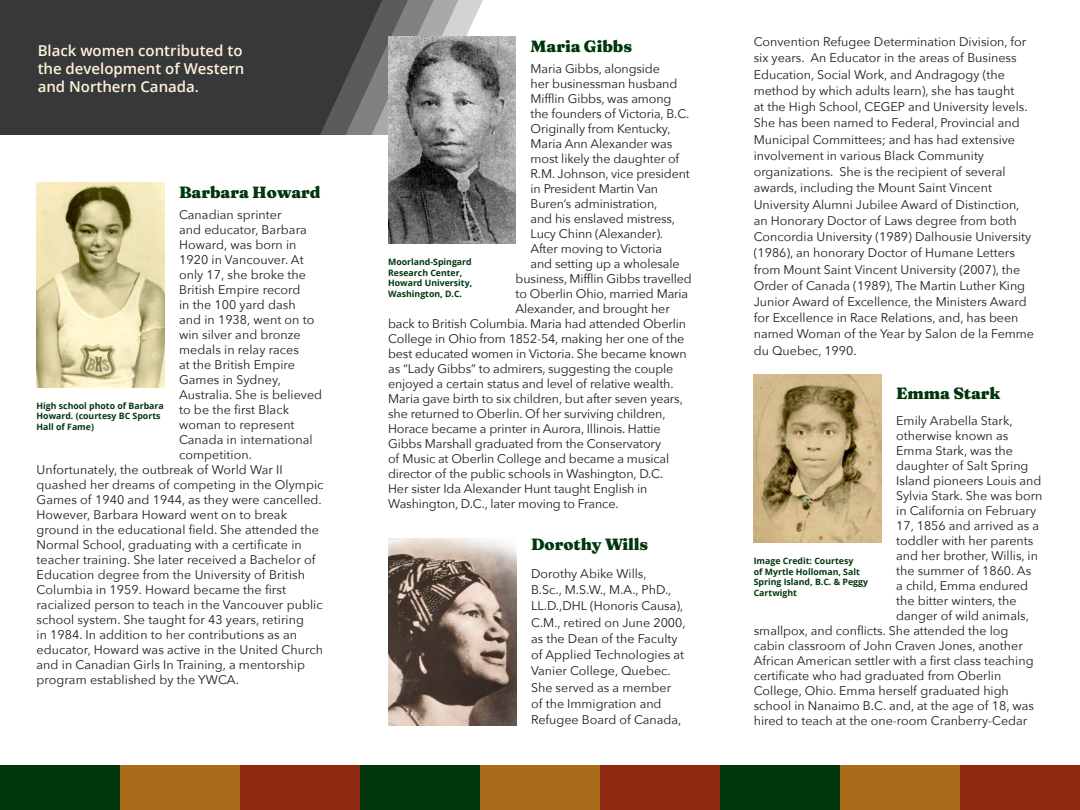
<style>
.page{position:relative;width:1080px;height:810px;background:#fff}
.page>*{position:absolute;margin:0;border:0;box-sizing:border-box;transform-origin:0 0}
.t1{font:900 16.25px "Fraunces 9 pt";color:#00370c}
.t2{font:600 15px/18px "Open Sans";color:#fff2da}
.t3{font:12.5px/16.2px "Avenir Next";color:#1d1c1a}
.t4{font:700 8.75px/10.5px "Open Sans";color:#00370c}
</style>
<div class="page">
<div style="left:360px;top:765px;width:120px;height:45px;background:#00370c"></div>
<div style="left:480px;top:765px;width:120px;height:45px;background:#a96b19"></div>
<div style="left:600px;top:765px;width:120px;height:45px;background:#8e2811"></div>
<div style="left:0;top:765px;width:120px;height:45px;background:#00370c"></div>
<div style="left:120px;top:765px;width:120px;height:45px;background:#a96b19"></div>
<div style="left:240px;top:765px;width:120px;height:45px;background:#8e2811"></div>
<div style="left:720px;top:765px;width:120px;height:45px;background:#00370c"></div>
<div style="left:840px;top:765px;width:120px;height:45px;background:#a96b19"></div>
<div style="left:960px;top:765px;width:120px;height:45px;background:#8e2811"></div>
<svg style="left:382px;top:0;width:26px;height:135px;background:#727374"></svg>
<svg style="left:0;top:0;width:382px;height:135px;background:#3a3b3c"></svg>
<img style="left:37px;top:182px;width:127px;height:205px">
<img style="left:389px;top:539px;width:127px;height:186px">
<img style="left:388px;top:36px;width:128px;height:207px">
<img style="left:754px;top:375px;width:127px;height:167px">
<p class="t2" style="left:38px;top:42px;width:208px">Black women contributed to the development of Western and Northern Canada.</p>
<h1 class="t1" style="left:179px;top:180px;width:143px">Barbara Howard</h1>
<p class="t3" style="left:179px;top:206px;width:104px">Canadian sprinter</p>
<p class="t3" style="left:179px;top:221px;width:129px">and educator, Barbara</p>
<p class="t3" style="left:179px;top:236px;width:119px">Howard, was born in</p>
<p class="t3" style="left:179px;top:251px;width:126px">1920 in Vancouver. At</p>
<p class="t3" style="left:179px;top:266px;width:128px">only 17, she broke the</p>
<p class="t3" style="left:179px;top:281px;width:123px">British Empire record</p>
<p class="t3" style="left:179px;top:296px;width:118px">in the 100 yard dash</p>
<p class="t3" style="left:179px;top:311px;width:137px">and in 1938, went on to</p>
<p class="t3" style="left:179px;top:326px;width:123px">win silver and bronze</p>
<p class="t3" style="left:179px;top:341px;width:121px">medals in relay races</p>
<p class="t3" style="left:179px;top:356px;width:117px">at the British Empire</p>
<p class="t3" style="left:179px;top:371px;width:103px">Games in Sydney,</p>
<p class="t3" style="left:179px;top:386px;width:145px">Australia. She is believed</p>
<p class="t3" style="left:179px;top:401px;width:112px">to be the first Black</p>
<p class="t3" style="left:179px;top:416px;width:117px">woman to represent</p>
<p class="t3" style="left:179px;top:431px;width:135px">Canada in international</p>
<p class="t3" style="left:179px;top:446px;width:75px">competition.</p>
<p class="t3" style="left:37px;top:461px;width:248px">Unfortunately, the outbreak of World War II</p>
<p class="t3" style="left:37px;top:476px;width:288px">quashed her dreams of competing in the Olympic</p>
<p class="t3" style="left:37px;top:491px;width:287px">Games of 1940 and 1944, as they were cancelled.</p>
<p class="t3" style="left:37px;top:506px;width:252px">However, Barbara Howard went on to break</p>
<p class="t3" style="left:37px;top:521px;width:284px">ground in the educational field. She attended the</p>
<p class="t3" style="left:37px;top:536px;width:267px">Normal School, graduating with a certificate in</p>
<p class="t3" style="left:37px;top:551px;width:280px">teacher training. She later received a Bachelor of</p>
<p class="t3" style="left:37px;top:566px;width:270px">Education degree from the University of British</p>
<p class="t3" style="left:37px;top:581px;width:251px">Columbia in 1959. Howard became the first</p>
<p class="t3" style="left:37px;top:596px;width:288px">racialized person to teach in the Vancouver public</p>
<p class="t3" style="left:37px;top:611px;width:269px">school system. She taught for 43 years, retiring</p>
<p class="t3" style="left:37px;top:626px;width:262px">in 1984. In addition to her contributions as an</p>
<p class="t3" style="left:37px;top:641px;width:288px">educator, Howard was active in the United Church</p>
<p class="t3" style="left:37px;top:656px;width:270px">and in Canadian Girls In Training, a mentorship</p>
<p class="t3" style="left:37px;top:671px;width:204px">program established by the YWCA.</p>
<p class="t4" style="left:37px;top:400px;width:129px">High school photo of Barbara<br>Howard. (courtesy BC Sports<br>Hall of Fame)</p>
<h1 class="t1" style="left:531px;top:34px;width:103px">Maria Gibbs</h1>
<p class="t3" style="left:531px;top:60px;width:131px">Maria Gibbs, alongside</p>
<p class="t3" style="left:531px;top:75px;width:148px">her businessman husband</p>
<p class="t3" style="left:531px;top:90px;width:142px">Mifflin Gibbs, was among</p>
<p class="t3" style="left:531px;top:105px;width:160px">the founders of Victoria, B.C.</p>
<p class="t3" style="left:531px;top:120px;width:141px">Originally from Kentucky,</p>
<p class="t3" style="left:531px;top:135px;width:143px">Maria Ann Alexander was</p>
<p class="t3" style="left:531px;top:150px;width:150px">most likely the daughter of</p>
<p class="t3" style="left:531px;top:165px;width:161px">R.M. Johnson, vice president</p>
<p class="t3" style="left:531px;top:180px;width:129px">in President Martin Van</p>
<p class="t3" style="left:531px;top:195px;width:128px">Buren’s administration,</p>
<p class="t3" style="left:531px;top:210px;width:146px">and his enslaved mistress,</p>
<p class="t3" style="left:531px;top:225px;width:134px">Lucy Chinn (Alexander).</p>
<p class="t3" style="left:531px;top:240px;width:133px">After moving to Victoria</p>
<p class="t3" style="left:531px;top:255px;width:150px">and setting up a wholesale</p>
<p class="t3" style="left:516px;top:270px;width:178px">business, Mifflin Gibbs travelled</p>
<p class="t3" style="left:516px;top:285px;width:174px">to Oberlin Ohio, married Maria</p>
<p class="t3" style="left:516px;top:300px;width:156px">Alexander, and brought her</p>
<p class="t3" style="left:388px;top:315px;width:299px">back to British Columbia. Maria had attended Oberlin</p>
<p class="t3" style="left:388px;top:330px;width:298px">College in Ohio from 1852-54, making her one of the</p>
<p class="t3" style="left:388px;top:345px;width:300px">best educated women in Victoria. She became known</p>
<p class="t3" style="left:388px;top:360px;width:287px">as “Lady Gibbs” to admirers, suggesting the couple</p>
<p class="t3" style="left:388px;top:375px;width:287px">enjoyed a certain status and level of relative wealth.</p>
<p class="t3" style="left:388px;top:390px;width:296px">Maria gave birth to six children, but after seven years,</p>
<p class="t3" style="left:388px;top:405px;width:279px">she returned to Oberlin. Of her surviving children,</p>
<p class="t3" style="left:388px;top:420px;width:274px">Horace became a printer in Aurora, Illinois. Hattie</p>
<p class="t3" style="left:388px;top:435px;width:275px">Gibbs Marshall graduated from the Conservatory</p>
<p class="t3" style="left:388px;top:450px;width:283px">of Music at Oberlin College and became a musical</p>
<p class="t3" style="left:388px;top:465px;width:277px">director of the public schools in Washington, D.C.</p>
<p class="t3" style="left:388px;top:480px;width:261px">Her sister Ida Alexander Hunt taught English in</p>
<p class="t3" style="left:388px;top:495px;width:232px">Washington, D.C., later moving to France.</p>
<h1 class="t1" style="left:531px;top:532px;width:119px">Dorothy Wills</h1>
<p class="t3" style="left:531px;top:565px;width:156px">Dorothy Abike Wills,<br>B.Sc., M.S.W., M.A., PhD.,<br>LL.D.,DHL (Honoris Causa),<br>C.M., retired on June 2000, as the Dean of the Faculty of Applied Technologies at<br>Vanier College, Quebec.<br>She served as a member<br>of the Immigration and<br>Refugee Board of Canada,</p>
<p class="t4" style="left:388px;top:257px;width:86px">Moorland-Spingard<br>Research Center,<br>Howard University,<br>Washington, D.C.</p>
<p class="t3" style="left:754px;top:33px;width:282px">Convention Refugee Determination Division, for six years. An Educator in the areas of Business Education, Social Work, and Andragogy (the method by which adults learn), she has taught<br>at the High School, CEGEP and University levels.<br>She has been named to Federal, Provincial and Municipal Committees; and has had extensive involvement in various Black Community organizations. She is the recipient of several awards, including the Mount Saint Vincent University Alumni Jubilee Award of Distinction, an Honorary Doctor of Laws degree from both Concordia University (1989) Dalhousie University (1986), an honorary Doctor of Humane Letters from Mount Saint Vincent University (2007), the Order of Canada (1989), The Martin Luther King Junior Award of Excellence, the Ministers Award for Excellence in Race Relations, and, has been named Woman of the Year by Salon de la Femme du Quebec, 1990.</p>
<h1 class="t1" style="left:896px;top:380px;width:106px">Emma Stark</h1>
<p class="t3" style="left:896px;top:412px;width:118px">Emily Arabella Stark,</p>
<p class="t3" style="left:896px;top:427px;width:114px">otherwise known as</p>
<p class="t3" style="left:896px;top:442px;width:118px">Emma Stark, was the</p>
<p class="t3" style="left:896px;top:457px;width:134px">daughter of Salt Spring</p>
<p class="t3" style="left:896px;top:472px;width:147px">Island pioneers Louis and</p>
<p class="t3" style="left:896px;top:487px;width:148px">Sylvia Stark. She was born</p>
<p class="t3" style="left:896px;top:502px;width:141px">in California on February</p>
<p class="t3" style="left:896px;top:517px;width:144px">17, 1856 and arrived as a</p>
<p class="t3" style="left:896px;top:532px;width:139px">toddler with her parents</p>
<p class="t3" style="left:896px;top:547px;width:143px">and her brother, Willis, in</p>
<p class="t3" style="left:896px;top:562px;width:137px">the summer of 1860. As</p>
<p class="t3" style="left:896px;top:577px;width:133px">a child, Emma endured</p>
<p class="t3" style="left:896px;top:592px;width:122px">the bitter winters, the</p>
<p class="t3" style="left:896px;top:607px;width:134px">danger of wild animals,</p>
<p class="t3" style="left:754px;top:622px;width:256px">smallpox, and conflicts. She attended the log</p>
<p class="t3" style="left:754px;top:637px;width:271px">cabin classroom of John Craven Jones, another</p>
<p class="t3" style="left:754px;top:652px;width:281px">African American settler with a first class teaching</p>
<p class="t3" style="left:754px;top:667px;width:249px">certificate who had graduated from Oberlin</p>
<p class="t3" style="left:754px;top:682px;width:257px">College, Ohio. Emma herself graduated high</p>
<p class="t3" style="left:754px;top:697px;width:282px">school in Nanaimo B.C. and, at the age of 18, was</p>
<p class="t3" style="left:754px;top:712px;width:275px">hired to teach at the one-room Cranberry-Cedar</p>
<p class="t4" style="left:754px;top:556px;width:116px">Image Credit: Courtesy<br>of Myrtle Holloman, Salt<br>Spring Island, B.C. &amp; Peggy<br>Cartwight</p>
</div>
